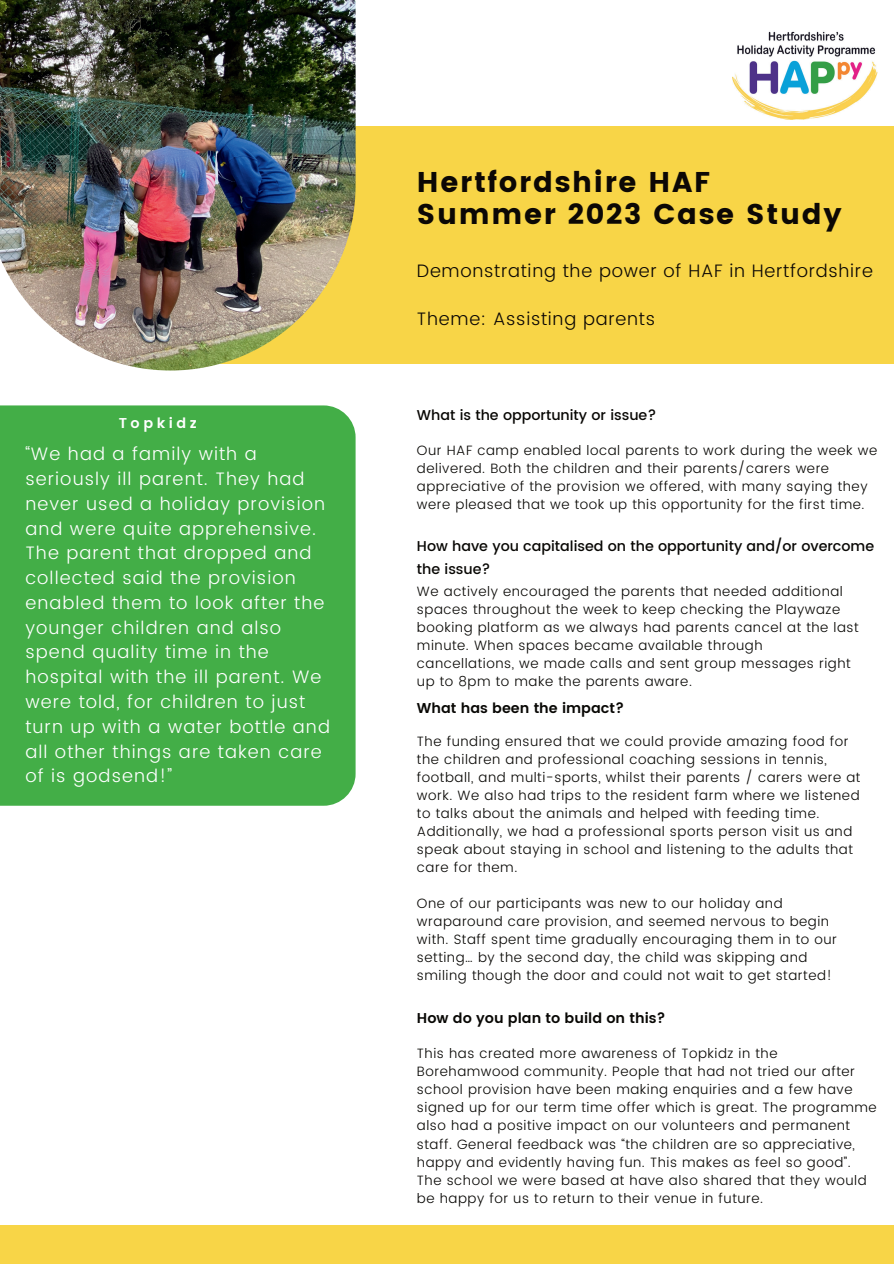
<style>
.page{position:relative;width:894px;height:1264px;background:#fff}
.page>*{position:absolute;margin:0;border:0;box-sizing:border-box;transform-origin:0 0}
.t1{font:28.5px/32.7px "Poppins";letter-spacing:.06em;color:#0c0805}
.t2{font:300 18px/24.8px "Poppins";letter-spacing:.06em;color:#fff}
.t3{font:300 18px "Poppins";letter-spacing:.04em;color:#0c0805}
.t4{font:500 14.25px/22.5px "Poppins";color:#080704}
.t5{font:600 14.25px "Poppins";color:#080704}
.t6{font:600 14.25px "Poppins";letter-spacing:.25em;color:#fff}
.t7{font:300 13.5px/18px "Poppins";letter-spacing:.04em;color:#080704}
</style>
<div class="page">
<div style="left:161px;top:126px;width:732px;height:238px;background:#f8d547"></div>
<div style="left:0;top:405px;width:355px;height:400px;background:#43ae47"></div>
<img style="left:0;top:0;width:355px;height:370px">
<div style="left:0;top:1225px;width:893px;height:38px;background:#f8d547"></div>
<img style="left:732px;top:31px;width:144px;height:89px">
<p class="t6" style="left:119px;top:412px;width:80px">Topkidz</p>
<p class="t2" style="left:25px;top:442px;width:306px">“We had a family with a seriously ill parent. They had never used a holiday provision and were quite apprehensive.<br>The parent that dropped and collected said the provision enabled them to look after the younger children and also spend quality time in the hospital with the ill parent. We were told, for children to just turn up with a water bottle and all other things are taken care of is godsend!”</p>
<h1 class="t1" style="left:417px;top:165px;width:426px">Hertfordshire HAF<br>Summer 2023 Case Study</h1>
<h2 class="t3" style="left:417px;top:257px;width:457px">Demonstrating the power of HAF in Hertfordshire</h2>
<h2 class="t3" style="left:417px;top:306px;width:239px">Theme: Assisting parents</h2>
<p class="t4" style="left:417px;top:404px;width:241px">What is the opportunity or issue?</p>
<p class="t7" style="left:417px;top:442px;width:461px">Our HAF camp enabled local parents to work during the week we delivered. Both the children and their parents/carers were appreciative of the provision we offered, with many saying they were pleased that we took up this opportunity for the first time.</p>
<p class="t4" style="left:417px;top:535px;width:458px">How have you capitalised on the opportunity and/or overcome the issue?</p>
<p class="t7" style="left:417px;top:583px;width:443px">We actively encouraged the parents that needed additional spaces throughout the week to keep checking the Playwaze booking platform as we always had parents cancel at the last minute. When spaces became available through cancellations, we made calls and sent group messages right up to 8pm to make the parents aware.</p>
<p class="t5" style="left:417px;top:697px;width:209px">What has been the impact?</p>
<p class="t7" style="left:417px;top:732px;width:445px">The funding ensured that we could provide amazing food for the children and professional coaching sessions in tennis, football, and multi-sports, whilst their parents / carers were at work. We also had trips to the resident farm where we listened to talks about the animals and helped with feeding time.<br>Additionally, we had a professional sports person visit us and speak about staying in school and listening to the adults that care for them.</p>
<p class="t7" style="left:417px;top:894px;width:421px">One of our participants was new to our holiday and wraparound care provision, and seemed nervous to begin with. Staff spent time gradually encouraging them in to our setting… by the second day, the child was skipping and smiling though the door and could not wait to get started!</p>
<p class="t5" style="left:417px;top:1007px;width:250px">How do you plan to build on this?</p>
<p class="t7" style="left:417px;top:1045px;width:461px">This has created more awareness of Topkidz in the Borehamwood community. People that had not tried our after school provision have been making enquiries and a few have signed up for our term time offer which is great. The programme also had a positive impact on our volunteers and permanent staff. General feedback was “the children are so appreciative, happy and evidently having fun. This makes as feel so good”.<br>The school we were based at have also shared that they would be happy for us to return to their venue in future.</p>
</div>
